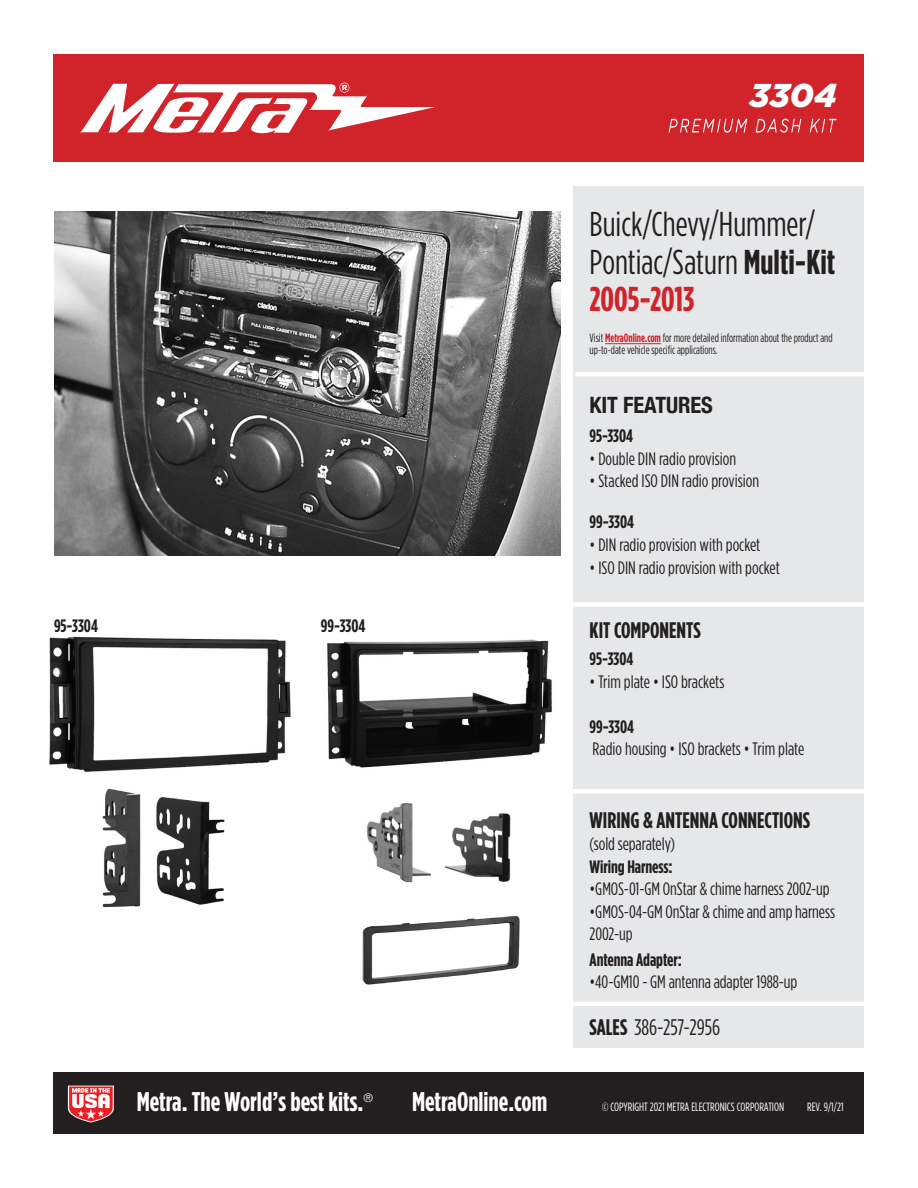
<style>
.page{position:relative;width:918px;height:1188px;background:#fff}
.page>*{position:absolute;margin:0;border:0;box-sizing:border-box;transform-origin:0 0}
.t1{font:34.5px/37.5px "Gotham Condensed";color:#231f20}
.t2{font:italic 900 33px "Gotham";color:#fff}
.t3{font:700 27px "Gotham Condensed";color:#fff}
.cover_subheads{font:700 22.5px "Gotham Condensed";color:#231f20}
.t4{font:22.5px "Gotham Condensed";color:#231f20}
.cover_subheads-2{font:700 condensed 22.5px "Helvetica Neue";letter-spacing:-.005em;color:#231f20}
.wiring_antenna_bulle{font:18px/22.5px "Gotham Condensed";letter-spacing:-.005em;color:#231f20}
.kit_feat_comp_bullet{font:18px "Gotham Condensed";color:#231f20}
.cover_bullets{font:18px "Gotham Condensed";color:#231f20}
.wiring_antenna_bulle-2{font:700 18px "Gotham Condensed";letter-spacing:-.005em;color:#231f20}
.cover_bullets-2{font:700 18px "Gotham Condensed";color:#231f20}
.cover_subheads-3{font:18px "Gotham Condensed";letter-spacing:-.005em;color:#231f20}
.cover_subheads-4{font:700 18px "Gotham Condensed";letter-spacing:-.005em;color:#231f20}
.kit_feat_comp_bullet-2{font:700 18px "Gotham Condensed";color:#231f20}
.Figure_X{font:12px/12px "Gotham Condensed";color:#231f20;scale:.93 1}
.t5{font:12px "Gotham Condensed";color:#fff}
.t6{font:300 12px "Helvetica Neue";color:#fff}
.s1{font-weight:700}
.s2{font-weight:700;color:#d1232a}
</style>
<div class="page">
<div style="left:53px;top:1072px;width:810px;height:62px;background:#231f20"></div>
<div style="left:53px;top:54px;width:810px;height:108px;background:#d1232a"></div>
<svg style="left:80px;top:83px;width:355px;height:51px"></svg>
<svg style="left:669px;top:119px;width:168px;height:14px"></svg>
<div style="left:573px;top:186px;width:290px;height:862px;background:#e6e7e9"></div>
<svg style="left:67px;top:1085px;width:47px;height:38px"></svg>
<img style="left:327px;top:639px;width:225px;height:129px">
<hr style="left:575px;top:372px;width:296px;height:4px;background:#fff">
<div style="left:572px;top:602px;width:294px;height:5px;background:#fff"></div>
<hr style="left:572px;top:789px;width:294px;height:4px;background:#fff">
<hr style="left:572px;top:1002px;width:294px;height:4px;background:#fff">
<hr style="left:605px;top:343px;width:56px;height:1px;background:#d1232a">
<img style="left:49px;top:636px;width:242px;height:153px">
<img style="left:54px;top:212px;width:507px;height:343px">
<img style="left:102px;top:789px;width:123px;height:119px">
<img style="left:362px;top:916px;width:158px;height:69px">
<img style="left:367px;top:803px;width:144px;height:80px">
<h2 class="t2" style="left:749px;top:77px;width:89px">3304</h2>
<p class="t1" style="left:590px;top:205px;width:247px">Buick/Chevy/Hummer/<br>Pontiac/Saturn <span class="s1">Multi-Kit<br></span><span class="s2">2005-2013</span></p>
<p class="Figure_X" style="left:590px;top:332px;width:263px">Visit <span class="s2">MetraOnline.com</span> for more detailed information about the product and up-to-date vehicle specific applications.</p>
<p class="cover_bullets-2" style="left:54px;top:615px;width:45px">95-3304</p>
<p class="cover_bullets-2" style="left:321px;top:615px;width:46px">99-3304</p>
<p class="cover_subheads-2" style="left:590px;top:387px;width:125px">KIT FEATURES</p>
<p class="cover_subheads-4" style="left:590px;top:426px;width:45px">95-3304</p>
<p class="kit_feat_comp_bullet" style="left:590px;top:449px;width:148px">• Double DIN radio provision</p>
<p class="kit_feat_comp_bullet" style="left:590px;top:471px;width:171px">• Stacked ISO DIN radio provision</p>
<p class="kit_feat_comp_bullet-2" style="left:590px;top:511px;width:46px">99-3304</p>
<p class="kit_feat_comp_bullet" style="left:590px;top:535px;width:172px">• DIN radio provision with pocket</p>
<p class="kit_feat_comp_bullet" style="left:590px;top:558px;width:192px">• ISO DIN radio provision with pocket</p>
<p class="cover_subheads" style="left:590px;top:618px;width:113px">KIT COMPONENTS</p>
<p class="cover_bullets-2" style="left:590px;top:649px;width:45px">95-3304</p>
<p class="cover_bullets" style="left:590px;top:672px;width:136px">• Trim plate • ISO brackets</p>
<p class="cover_bullets-2" style="left:590px;top:716px;width:46px">99-3304</p>
<p class="cover_bullets" style="left:593px;top:739px;width:213px">Radio housing • ISO brackets • Trim plate</p>
<p class="cover_subheads" style="left:590px;top:807px;width:222px">WIRING &amp; ANTENNA CONNECTIONS</p>
<p class="cover_subheads-3" style="left:590px;top:834px;width:87px">(sold separately)</p>
<p class="wiring_antenna_bulle-2" style="left:590px;top:856px;width:85px">Wiring Harness:</p>
<p class="wiring_antenna_bulle" style="left:590px;top:877px;width:242px">•GMOS-01-GM OnStar &amp; chime harness 2002-up</p>
<p class="wiring_antenna_bulle" style="left:590px;top:900px;width:247px">•GMOS-04-GM OnStar &amp; chime and amp harness<br>2002-up</p>
<p class="wiring_antenna_bulle-2" style="left:590px;top:949px;width:94px">Antenna Adapter:</p>
<p class="wiring_antenna_bulle" style="left:590px;top:970px;width:209px">•40-GM10 - GM antenna adapter 1988-up</p>
<p class="t4" style="left:590px;top:1015px;width:132px"><span class="s1">SALES</span> 386-257-2956</p>
<h3 class="t3" style="left:137px;top:1087px;width:228px">Metra. The World’s best kits.</h3>
<p class="t6" style="left:363px;top:1088px;width:11px">®</p>
<h3 class="t3" style="left:412px;top:1087px;width:137px">MetraOnline.com</h3>
<p class="t5" style="left:602px;top:1100px;width:183px">© COPYRIGHT 2021 METRA ELECTRONICS CORPORATION</p>
<p class="t5" style="left:807px;top:1100px;width:38px">REV. 9/1/21</p>
</div>
